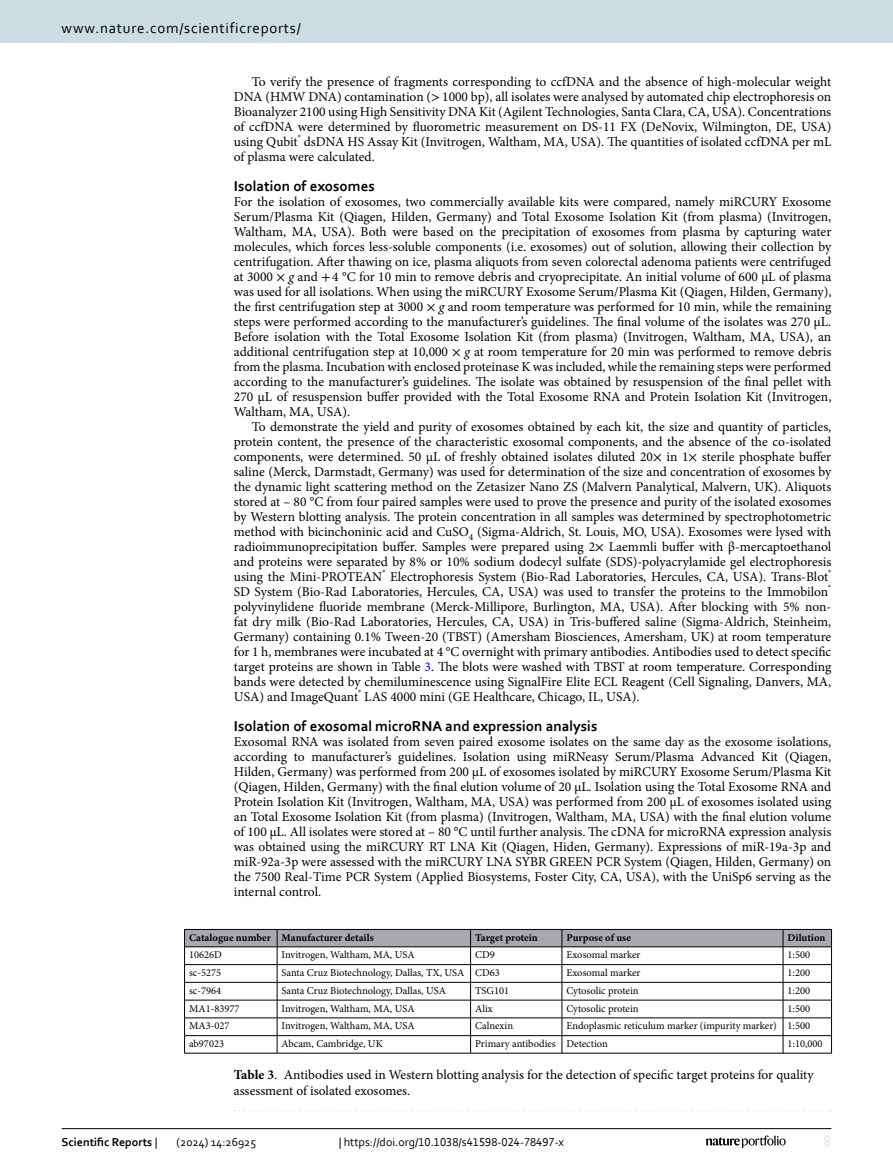
<style>
.page{position:relative;width:893px;height:1174px;background:#fff}
.page>*{position:absolute;margin:0;border:0;box-sizing:border-box;transform-origin:0 0}
.Head_2{font:700 15px "Corbel";color:#000}
.t1{font:15px "Corbel";letter-spacing:.05em;color:#000}
.t2{font:15px "Corbel";color:#d9e4eb}
.Body_Text{font:13.5px/15px "Minion Pro";color:#000;text-align:justify}
.Body_Text_Indent{font:13.5px/15px "Minion Pro";color:#000;text-align:justify}
.Table_Caption{font:13.5px/16.5px "Minion Pro";color:#000}
.t3{font:12px "Corbel";color:#000}
.t4{font:700 12px "Corbel";color:#000}
.Table_Body{font:10.5px "Minion Pro";color:#000}
.Table_Head{font:700 10.5px "Minion Pro";color:#000}
.s1{font-family:"STIX"}
.s2{font-style:italic}
.s3{color:#00f}
.s4{font-weight:700}
.s5{font-weight:400}
</style>
<div class="page">
<hr style="left:277px;top:1053px;width:194px;height:1px;background:#000">
<hr style="left:471px;top:1053px;width:91px;height:1px;background:#000">
<hr style="left:562px;top:1053px;width:221px;height:1px;background:#000">
<svg style="left:184px;top:929px;width:648px;height:124px"></svg>
<hr style="left:783px;top:1053px;width:49px;height:1px;background:#000">
<hr style="left:184px;top:1053px;width:93px;height:1px;background:#000">
<svg style="left:235px;top:1110px;width:597px;height:1px"></svg>
<hr style="left:62px;top:1128px;width:769px;height:1px;background:#000">
<svg style="left:706px;top:1135px;width:80px;height:12px"></svg>
<div style="left:0;top:0;width:893px;height:43px;background:#cedde4"></div>
<p class="t1" style="left:62px;top:18px;width:241px">www.nature.com/scientificreports/</p>
<p class="Body_Text_Indent" style="left:234px;top:74px;width:599px;text-indent:18px">To verify the presence of fragments corresponding to ccfDNA and the absence of high-molecular weight DNA (HMW DNA) contamination (<span class="s1">&gt;</span>1000 bp), all isolates were analysed by automated chip electrophoresis on Bioanalyzer 2100 using High Sensitivity DNA Kit (Agilent Technologies, Santa Clara, CA, USA). Concentrations of ccfDNA were determined by fluorometric measurement on DS-11 FX (DeNovix, Wilmington, DE, USA) using Qubit<sup>®</sup> dsDNA HS Assay Kit (Invitrogen, Waltham, MA, USA). The quantities of isolated ccfDNA per mL of plasma were calculated.</p>
<p class="Head_2" style="left:234px;top:176px;width:142px">Isolation of exosomes</p>
<p class="Body_Text" style="left:234px;top:194px;width:599px">For the isolation of exosomes, two commercially available kits were compared, namely miRCURY Exosome Serum/Plasma Kit (Qiagen, Hilden, Germany) and Total Exosome Isolation Kit (from plasma) (Invitrogen, Waltham, MA, USA). Both were based on the precipitation of exosomes from plasma by capturing water molecules, which forces less-soluble components (i.e. exosomes) out of solution, allowing their collection by centrifugation. After thawing on ice, plasma aliquots from seven colorectal adenoma patients were centrifuged at 3000 <span class="s1">×</span> <span class="s2">g</span> and <span class="s1">+</span>4 °C for 10 min to remove debris and cryoprecipitate. An initial volume of 600 µL of plasma was used for all isolations. When using the miRCURY Exosome Serum/Plasma Kit (Qiagen, Hilden, Germany), the first centrifugation step at 3000 <span class="s1">×</span> <span class="s2">g</span> and room temperature was performed for 10 min, while the remaining steps were performed according to the manufacturer’s guidelines. The final volume of the isolates was 270 µL.<br>Before isolation with the Total Exosome Isolation Kit (from plasma) (Invitrogen, Waltham, MA, USA), an additional centrifugation step at 10,000 <span class="s1">×</span> <span class="s2">g</span> at room temperature for 20 min was performed to remove debris from the plasma. Incubation with enclosed proteinase K was included, while the remaining steps were performed according to the manufacturer’s guidelines. The isolate was obtained by resuspension of the final pellet with 270 µL of resuspension buffer provided with the Total Exosome RNA and Protein Isolation Kit (Invitrogen, Waltham, MA, USA).</p>
<p class="Body_Text_Indent" style="left:234px;top:419px;width:599px;text-indent:18px">To demonstrate the yield and purity of exosomes obtained by each kit, the size and quantity of particles, protein content, the presence of the characteristic exosomal components, and the absence of the co-isolated components, were determined. 50 µL of freshly obtained isolates diluted 20<span class="s1">×</span> in 1<span class="s1">×</span> sterile phosphate buffer saline (Merck, Darmstadt, Germany) was used for determination of the size and concentration of exosomes by the dynamic light scattering method on the Zetasizer Nano ZS (Malvern Panalytical, Malvern, UK). Aliquots stored at – 80 °C from four paired samples were used to prove the presence and purity of the isolated exosomes by Western blotting analysis. The protein concentration in all samples was determined by spectrophotometric method with bicinchoninic acid and CuSO<sub>4</sub> (Sigma-Aldrich, St. Louis, MO, USA). Exosomes were lysed with radioimmunoprecipitation buffer. Samples were prepared using 2<span class="s1">×</span> Laemmli buffer with β-mercaptoethanol and proteins were separated by 8% or 10% sodium dodecyl sulfate (SDS)-polyacrylamide gel electrophoresis using the Mini-PROTEAN<sup>®</sup> Electrophoresis System (Bio-Rad Laboratories, Hercules, CA, USA). Trans-Blot<sup>® </sup>SD System (Bio-Rad Laboratories, Hercules, CA, USA) was used to transfer the proteins to the Immobilon<sup>® </sup>polyvinylidene fluoride membrane (Merck-Millipore, Burlington, MA, USA). After blocking with 5% non&shy;fat dry milk (Bio-Rad Laboratories, Hercules, CA, USA) in Tris-buffered saline (Sigma-Aldrich, Steinheim, Germany) containing 0.1% Tween-20 (TBST) (Amersham Biosciences, Amersham, UK) at room temperature for 1 h, membranes were incubated at 4 °C overnight with primary antibodies. Antibodies used to detect specific target proteins are shown in Table <span class="s3">3</span>. The blots were washed with TBST at room temperature. Corresponding bands were detected by chemiluminescence using SignalFire Elite ECL Reagent (Cell Signaling, Danvers, MA, USA) and ImageQuant<sup>®</sup> LAS 4000 mini (GE Healthcare, Chicago, IL, USA).</p>
<p class="Head_2" style="left:234px;top:716px;width:365px">Isolation of exosomal microRNA and expression analysis</p>
<p class="Body_Text" style="left:234px;top:734px;width:599px">Exosomal RNA was isolated from seven paired exosome isolates on the same day as the exosome isolations, according to manufacturer’s guidelines. Isolation using miRNeasy Serum/Plasma Advanced Kit (Qiagen, Hilden, Germany) was performed from 200 µL of exosomes isolated by miRCURY Exosome Serum/Plasma Kit (Qiagen, Hilden, Germany) with the final elution volume of 20 µL. Isolation using the Total Exosome RNA and Protein Isolation Kit (Invitrogen, Waltham, MA, USA) was performed from 200 µL of exosomes isolated using an Total Exosome Isolation Kit (from plasma) (Invitrogen, Waltham, MA, USA) with the final elution volume of 100 µL. All isolates were stored at – 80 °C until further analysis. The cDNA for microRNA expression analysis was obtained using the miRCURY RT LNA Kit (Qiagen, Hiden, Germany). Expressions of miR-19a-3p and miR-92a-3p were assessed with the miRCURY LNA SYBR GREEN PCR System (Qiagen, Hilden, Germany) on the 7500 Real-Time PCR System (Applied Biosystems, Foster City, CA, USA), with the UniSp6 serving as the internal control.</p>
<p class="Table_Head" style="left:189px;top:930px;width:83px">Catalogue number</p>
<p class="Table_Head" style="left:282px;top:930px;width:94px">Manufacturer details</p>
<p class="Table_Head" style="left:475px;top:930px;width:64px">Target protein</p>
<p class="Table_Head" style="left:566px;top:930px;width:66px">Purpose of use</p>
<p class="Table_Head" style="left:787px;top:930px;width:39px">Dilution</p>
<p class="Table_Body" style="left:189px;top:948px;width:34px">10626D</p>
<p class="Table_Body" style="left:282px;top:948px;width:135px">Invitrogen, Waltham, MA, USA</p>
<p class="Table_Body" style="left:475px;top:948px;width:21px">CD9</p>
<p class="Table_Body" style="left:566px;top:948px;width:76px">Exosomal marker</p>
<p class="Table_Body" style="left:787px;top:948px;width:24px">1:500</p>
<p class="Table_Body" style="left:189px;top:965px;width:34px">sc-5275</p>
<p class="Table_Body" style="left:282px;top:965px;width:184px">Santa Cruz Biotechnology, Dallas, TX, USA</p>
<p class="Table_Body" style="left:475px;top:965px;width:26px">CD63</p>
<p class="Table_Body" style="left:566px;top:965px;width:76px">Exosomal marker</p>
<p class="Table_Body" style="left:787px;top:965px;width:24px">1:200</p>
<p class="Table_Body" style="left:189px;top:983px;width:34px">sc-7964</p>
<p class="Table_Body" style="left:282px;top:983px;width:166px">Santa Cruz Biotechnology, Dallas, USA</p>
<p class="Table_Body" style="left:475px;top:983px;width:36px">TSG101</p>
<p class="Table_Body" style="left:566px;top:983px;width:74px">Cytosolic protein</p>
<p class="Table_Body" style="left:787px;top:983px;width:24px">1:200</p>
<p class="Table_Body" style="left:189px;top:1001px;width:52px">MA1-83977</p>
<p class="Table_Body" style="left:282px;top:1001px;width:135px">Invitrogen, Waltham, MA, USA</p>
<p class="Table_Body" style="left:475px;top:1001px;width:19px">Alix</p>
<p class="Table_Body" style="left:566px;top:1001px;width:74px">Cytosolic protein</p>
<p class="Table_Body" style="left:787px;top:1001px;width:24px">1:500</p>
<p class="Table_Body" style="left:189px;top:1019px;width:42px">MA3-027</p>
<p class="Table_Body" style="left:282px;top:1019px;width:135px">Invitrogen, Waltham, MA, USA</p>
<p class="Table_Body" style="left:475px;top:1019px;width:40px">Calnexin</p>
<p class="Table_Body" style="left:566px;top:1019px;width:212px">Endoplasmic reticulum marker (impurity marker)</p>
<p class="Table_Body" style="left:787px;top:1019px;width:24px">1:500</p>
<p class="Table_Body" style="left:189px;top:1036px;width:37px">ab97023</p>
<p class="Table_Body" style="left:282px;top:1036px;width:103px">Abcam, Cambridge, UK</p>
<p class="Table_Body" style="left:475px;top:1036px;width:82px">Primary antibodies</p>
<p class="Table_Body" style="left:566px;top:1036px;width:43px">Detection</p>
<p class="Table_Body" style="left:787px;top:1036px;width:37px">1:10,000</p>
<p class="Table_Caption" style="left:234px;top:1066px;width:581px"><span class="s4">Table 3</span>. Antibodies used in Western blotting analysis for the detection of specific target proteins for quality assessment of isolated exosomes.</p>
<p class="t4" style="left:62px;top:1134px;width:97px">Scientific Reports <span class="s5">|</span></p>
<p class="t3" style="left:177px;top:1134px;width:81px">(2024) 14:26925</p>
<p class="t3" style="left:339px;top:1134px;width:227px">| https://doi.org/10.1038/s41598-024-78497-x</p>
<p class="t2" style="left:824px;top:1132px;width:9px">8</p>
</div>
